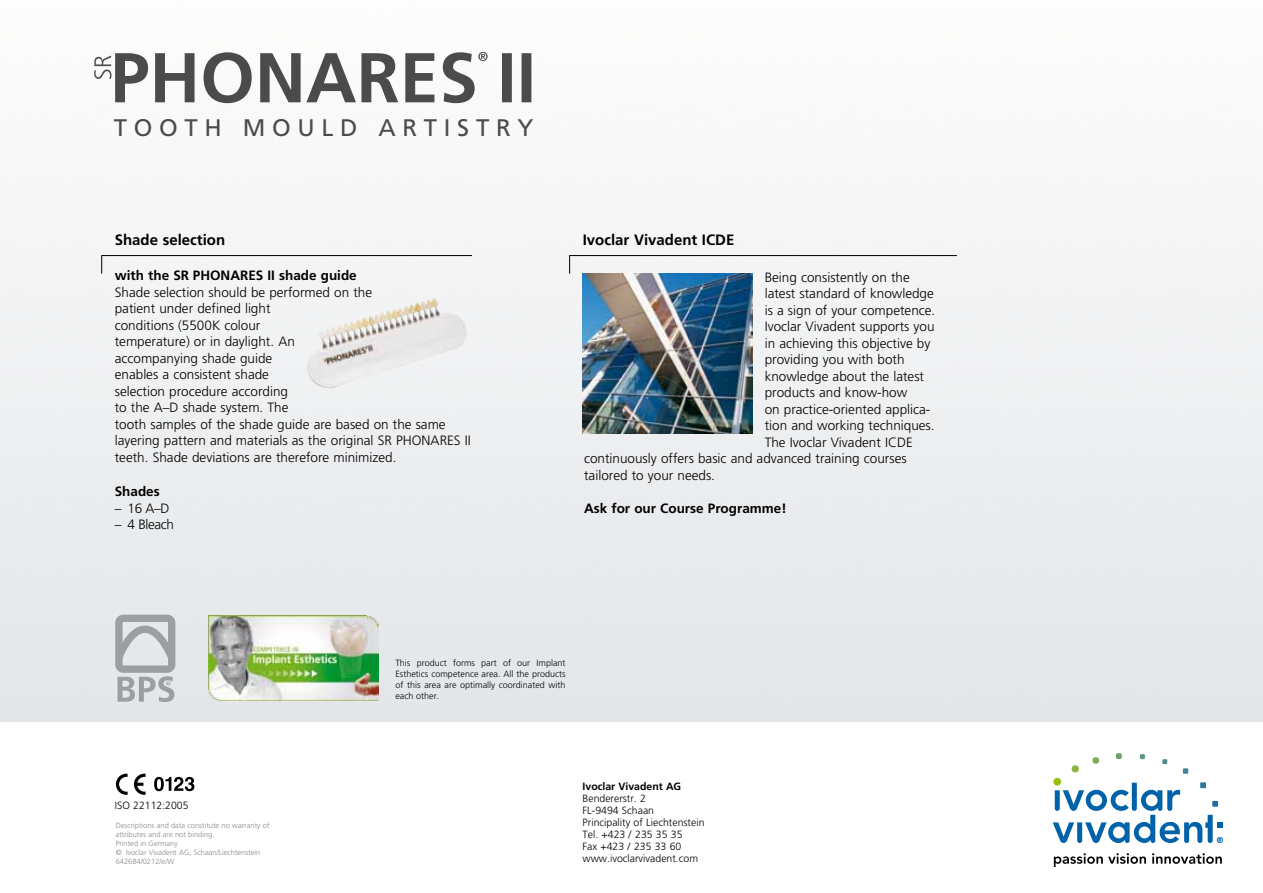
<style>
.page{position:relative;width:1263px;height:893px;background:#fff}
.page>*{position:absolute;margin:0;border:0;box-sizing:border-box;transform-origin:0 0}
.t1{font:24px "Frutiger";letter-spacing:.28em;color:#4b4b4d}
.t2{font:700 15px "Frutiger";color:#000}
.t3{font:300 13.5px/16.5px "Frutiger";color:#000}
.t4{font:700 13.5px "Frutiger";color:#000}
.t5{font:300 10.5px/12px "Frutiger";color:#000}
.t6{font:700 10.5px "Frutiger";color:#000}
.t7{font:300 9px/10.8px "Frutiger";color:#000;text-align:justify}
.t8{font:300 7.5px/9px "Frutiger";color:#87888a}
</style>
<div class="page">
<img style="left:0;top:51px;width:1263px;height:671px">
<svg style="left:1053px;top:753px;width:170px;height:90px"></svg>
<svg style="left:1054px;top:853px;width:92px;height:14px"></svg>
<svg style="left:1152px;top:853px;width:70px;height:11px"></svg>
<svg style="left:134px;top:774px;width:12px;height:21px"></svg>
<svg style="left:116px;top:774px;width:12px;height:21px"></svg>
<svg style="left:154px;top:777px;width:40px;height:14px"></svg>
<img style="left:583px;top:274px;width:170px;height:159px">
<img style="left:367px;top:298px;width:69px;height:35px">
<svg style="left:101px;top:256px;width:1px;height:18px"></svg>
<hr style="left:101px;top:255px;width:371px;height:1px;background:#000">
<svg style="left:569px;top:256px;width:1px;height:18px"></svg>
<hr style="left:569px;top:255px;width:388px;height:1px;background:#000">
<div style="left:115px;top:615px;width:60px;height:58px;border:7px solid #9c9e9f;border-radius:4px"></div>
<svg style="left:111px;top:622px;width:68px;height:43px;background:#c9ccce"></svg>
<svg style="left:117px;top:676px;width:57px;height:26px"></svg>
<svg style="left:94px;top:52px;width:437px;height:51px"></svg>
<img style="left:208px;top:615px;width:170px;height:85px">
<h1 class="t1" style="left:114px;top:113px;width:421px">TOOT H MOULD ART IST RY</h1>
<p class="t2" style="left:115px;top:231px;width:112px">Shade selection</p>
<p class="t2" style="left:583px;top:231px;width:143px">Ivoclar Vivadent ICDE</p>
<p class="t4" style="left:115px;top:268px;width:243px">with the SR Phonares II shade guide</p>
<p class="t3" style="left:115px;top:284px;width:357px">Shade selection should be performed on the<br>patient under defined light<br>conditions (5500K colour<br>temperature) or in daylight. An<br>accompanying shade guide<br>enables a consistent shade<br>selection procedure according<br>to the A–D shade system. The<br>tooth samples of the shade guide are based on the same layering pattern and materials as the original SR PHONARES II teeth. Shade deviations are therefore minimized.</p>
<p class="t4" style="left:115px;top:484px;width:47px">Shades</p>
<p class="t3" style="left:115px;top:500px;width:56px">– 16 A–D</p>
<p class="t3" style="left:115px;top:517px;width:61px">– 4 Bleach</p>
<p class="t3" style="left:765px;top:269px;width:147px">Being consistently on the</p>
<p class="t3" style="left:765px;top:286px;width:171px">latest standard of knowledge</p>
<p class="t3" style="left:765px;top:302px;width:172px">is a sign of your competence.</p>
<p class="t3" style="left:765px;top:319px;width:171px">Ivoclar Vivadent supports you</p>
<p class="t3" style="left:765px;top:335px;width:167px">in achieving this objective by</p>
<p class="t3" style="left:765px;top:352px;width:141px">providing you with both</p>
<p class="t3" style="left:765px;top:368px;width:161px">knowledge about the latest</p>
<p class="t3" style="left:765px;top:385px;width:144px">products and know-how</p>
<p class="t3" style="left:765px;top:401px;width:167px">on practice-oriented applica-</p>
<p class="t3" style="left:765px;top:418px;width:171px">tion and working techniques.</p>
<p class="t3" style="left:765px;top:434px;width:150px">The Ivoclar Vivadent ICDE</p>
<p class="t3" style="left:584px;top:451px;width:324px">continuously offers basic and advanced training courses</p>
<p class="t3" style="left:584px;top:467px;width:132px">tailored to your needs.</p>
<p class="t4" style="left:584px;top:500px;width:204px">Ask for our Course Programme!</p>
<p class="t5" style="left:115px;top:799px;width:75px">ISO 22112:2005</p>
<p class="t8" style="left:116px;top:821px;width:155px">Descriptions and data constitute no warranty of attributes and are not binding.<br>Printed in Germany<br>© Ivoclar Vivadent AG, Schaan/Liechtenstein<br>642684/0212/e/W</p>
<p class="t7" style="left:395px;top:658px;width:172px">This product forms part of our Implant Esthetics competence area. All the products of this area are optimally coordinated with each other.</p>
<p class="t6" style="left:583px;top:780px;width:100px">Ivoclar Vivadent AG</p>
<p class="t5" style="left:583px;top:792px;width:123px">Bendererstr. 2<br>FL-9494 Schaan<br>Principality of Liechtenstein<br>Tel. +423 / 235 35 35<br>Fax +423 / 235 33 60 www.ivoclarvivadent.com</p>
</div>
